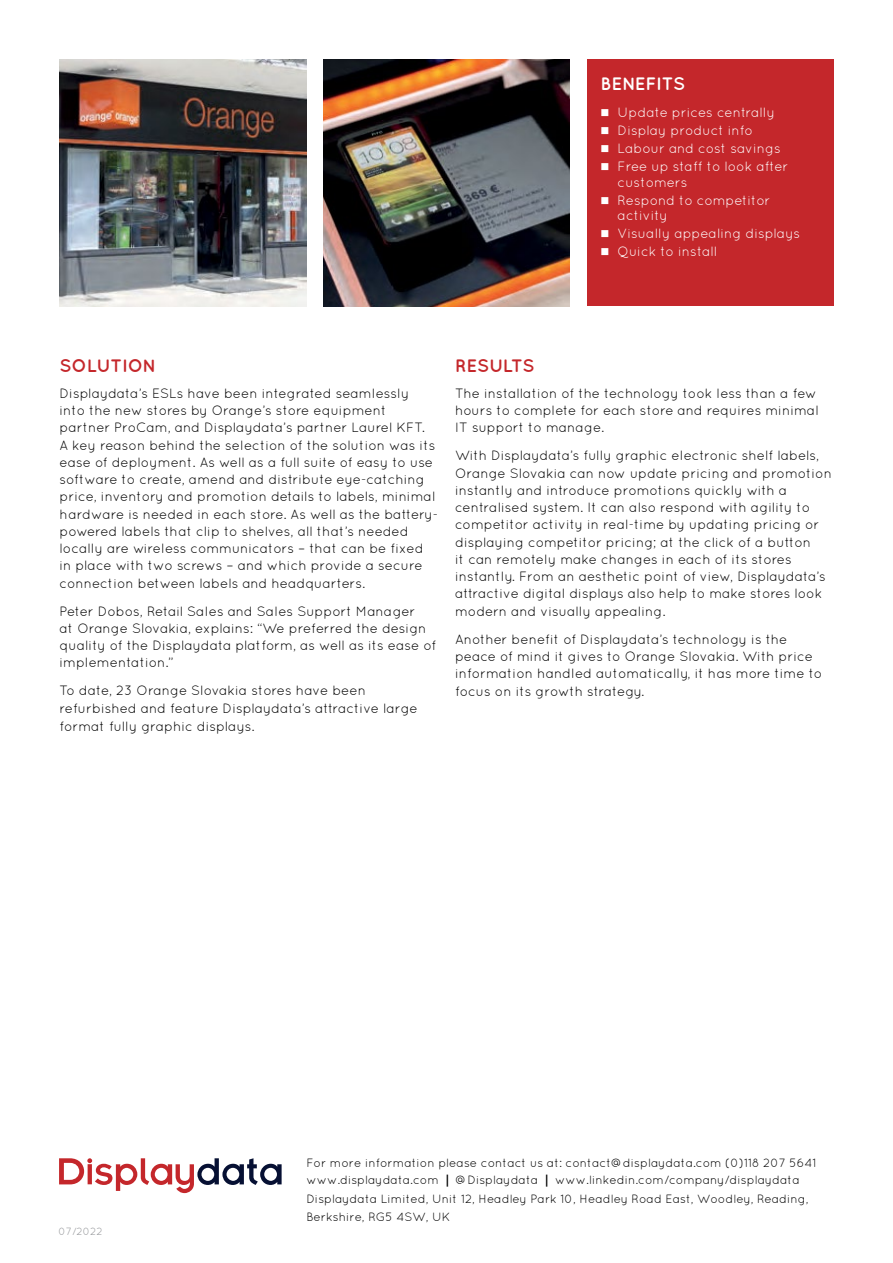
<style>
.page{position:relative;width:893px;height:1263px;background:#fff}
.page>*{position:absolute;margin:0;border:0;box-sizing:border-box;transform-origin:0 0}
.t1{font:700 18px "Quicksand";letter-spacing:-.005em;color:#c4272b}
.t2{font:700 18px "Quicksand";color:#fff}
.t3{font:13.5px/17.2px "Quicksand";color:#000}
.t4{font:13.5px/15.8px "Quicksand";color:#fff}
.t5{font:12px/17.1px "Quicksand";color:#000}
.t6{font:12px/18px "Quicksand";color:#000}
.t7{font:10.5px "Quicksand";color:#939598}
.s1{font-style:inherit}
.s2{font-family:"Helvetica Neue LT Com";font-weight:500}
</style>
<div class="page">
<img style="left:59px;top:60px;width:247px;height:246px">
<img style="left:323px;top:60px;width:247px;height:246px">
<div style="left:587px;top:60px;width:246px;height:246px;background:#c4272b"></div>
<svg style="left:59px;top:1158px;width:223px;height:35px"></svg>
<h1 class="t2" style="left:601px;top:73px;width:86px">BENEFITS</h1>
<p class="t4" style="left:601px;top:104px;width:176px">■ Update prices centrally</p>
<p class="t4" style="left:601px;top:122px;width:154px">■ Display product info</p>
<p class="t4" style="left:601px;top:140px;width:181px">■ Labour and cost savings</p>
<p class="t4" style="left:618px;top:158px;width:172px;text-indent:-17px">■ Free up staff to look after customers</p>
<p class="t4" style="left:618px;top:192px;width:154px;text-indent:-17px">■ Respond to competitor activity</p>
<p class="t4" style="left:601px;top:226px;width:201px">■ Visually appealing displays</p>
<p class="t4" style="left:601px;top:244px;width:118px">■ Quick to install</p>
<h1 class="t1" style="left:60px;top:355px;width:98px">SOLUTION</h1>
<p class="t3" style="left:60px;top:384px;width:380px">Displaydata’s ESLs have been integrated seamlessly into the new stores by Orange’s store equipment partner ProCam, and Displaydata’s partner Laurel KFT.<br>A key reason behind the selection of the solution was its ease of deployment. As well as a full suite of easy to use software to create, amend and distribute eye-catching price, inventory and promotion details to labels, minimal hardware is needed in each store. As well as the battery&shy;powered labels that clip to shelves, all that’s needed locally are wireless communicators – that can be fixed in place with two screws – and which provide a secure connection between labels and headquarters.</p>
<p class="t3" style="left:60px;top:602px;width:378px">Peter Dobos, Retail Sales and Sales Support Manager<br>at Orange Slovakia, explains: “We preferred the design quality of the Displaydata platform, as well as its ease of implementation.”</p>
<p class="t3" style="left:60px;top:682px;width:360px">To date, 23 Orange Slovakia stores have been refurbished and feature Displaydata’s attractive large format fully graphic displays.</p>
<h1 class="t1" style="left:455px;top:355px;width:81px">RESULTS</h1>
<p class="t3" style="left:455px;top:384px;width:365px">The installation of the technology took less than a few hours to complete for each store and requires minimal<br>IT support to manage.</p>
<p class="t3" style="left:455px;top:447px;width:378px">With Displaydata’s fully graphic electronic shelf labels, Orange Slovakia can now update pricing and promotion instantly and introduce promotions quickly with a centralised system. It can also respond with agility to competitor activity in real-time by updating pricing or displaying competitor pricing; at the click of a button<br>it can remotely make changes in each of its stores instantly. From an aesthetic point of view, Displaydata’s attractive digital displays also help to make stores look modern and visually appealing.</p>
<p class="t3" style="left:455px;top:630px;width:369px">Another benefit of Displaydata’s technology is the peace of mind it gives to Orange Slovakia. With price information handled automatically, it has more time to focus on its growth strategy.</p>
<p class="t7" style="left:58px;top:1225px;width:46px"><span class="s1">0</span>7<span class="s1">/</span>2022</p>
<p class="t5" style="left:306px;top:1154px;width:512px">For more information please contact us at: contact@displaydata.com (0)<span class="s1">118 207 5641 </span>www.displaydata.com <span class="s2">|</span> @Displaydata <span class="s2">|</span> www.linkedin.com/company/displaydata</p>
<p class="t6" style="left:306px;top:1190px;width:504px">Displaydata Limited, Unit 12, Headley Park 10, Headley Road East, Woodley, Reading,<br>Berkshire, RG5 4SW, UK</p>
</div>
